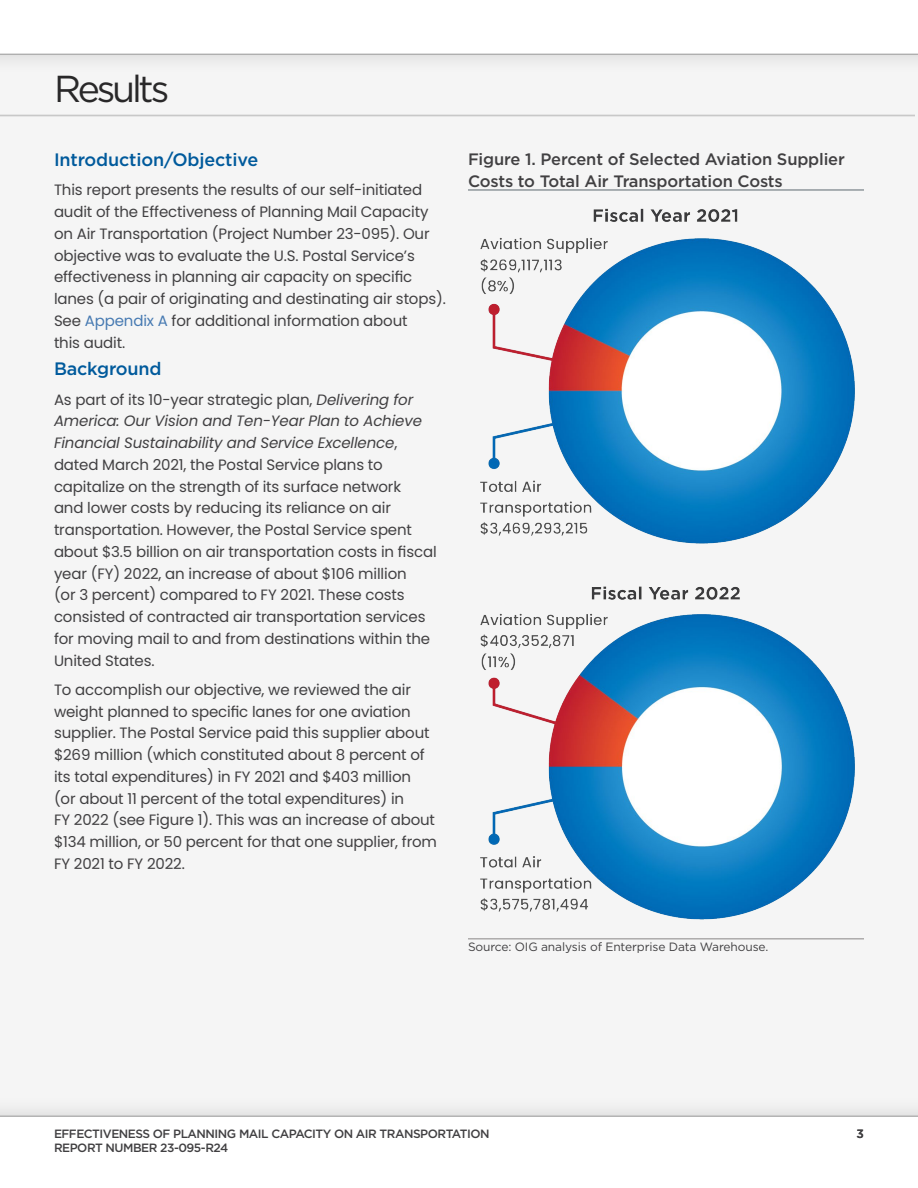
<style>
.page{position:relative;width:918px;height:1188px;background:#fff}
.page>*{position:absolute;margin:0;border:0;box-sizing:border-box;transform-origin:0 0}
.t1{font:37.5px "Gotham";letter-spacing:-.085em;color:#292829}
.t2{font:500 18px "Gotham";letter-spacing:-.01em;color:#005a9c}
.t3{font:500 16.5px/21.8px "Gotham";letter-spacing:-.01em;color:#414042}
.t4{font:15px/21.8px "Poppins";letter-spacing:-.01em;color:#414042}
.t5{font:500 12px "Gotham";letter-spacing:-.04em;color:#414042}
.t6{font:12px "Gotham";letter-spacing:-.01em;color:#414042}
.s1{color:#477ab2}
.s2{font-style:italic}
</style>
<div class="page">
<div style="left:0;top:0;width:918px;height:75px;background:#eee"></div>
<div style="left:0;top:0;width:918px;height:54px;background:#fff"></div>
<svg style="left:0;top:1098px;width:918px;height:18px;fill:#efefef"></svg>
<svg style="left:0;top:1116px;width:918px;height:1px"></svg>
<div style="left:0;top:106px;width:918px;height:19px;background:#000;opacity:.2"></div>
<hr style="left:0;top:115px;width:915px;height:1px;background:#3e3e3e">
<hr style="left:0;top:116px;width:915px;height:1px;background:#3e3e3e">
<hr style="left:468px;top:190px;width:396px;height:1px;background:#5d696f">
<hr style="left:468px;top:939px;width:396px;height:1px;background:#8a8687">
<img style="left:480px;top:208px;width:376px;height:712px">
<h1 class="t1" style="left:54px;top:68px;width:117px">Results</h1>
<p class="t2" style="left:54px;top:150px;width:206px">Introduction/Objective</p>
<p class="t4" style="left:54px;top:179px;width:393px">This report presents the results of our self-initiated audit of the Effectiveness of Planning Mail Capacity on Air Transportation (Project Number 23-095). Our objective was to evaluate the U.S. Postal Service’s effectiveness in planning air capacity on specific lanes (a pair of originating and destinating air stops).<br>See <span class="s1">Appendix A</span> for additional information about<br>this audit.</p>
<p class="t2" style="left:54px;top:359px;width:109px">Background</p>
<p class="t4" style="left:54px;top:389px;width:384px">As part of its 10-year strategic plan, <span class="s2">Delivering for America: Our Vision and Ten-Year Plan to Achieve Financial Sustainability and Service Excellence</span>, dated March 2021, the Postal Service plans to capitalize on the strength of its surface network<br>and lower costs by reducing its reliance on air transportation. However, the Postal Service spent about $3.5 billion on air transportation costs in fiscal year (FY) 2022, an increase of about $106 million<br>(or 3 percent) compared to FY 2021. These costs consisted of contracted air transportation services for moving mail to and from destinations within the United States.</p>
<p class="t4" style="left:54px;top:679px;width:385px">To accomplish our objective, we reviewed the air weight planned to specific lanes for one aviation supplier. The Postal Service paid this supplier about $269 million (which constituted about 8 percent of its total expenditures) in FY 2021 and $403 million<br>(or about 11 percent of the total expenditures) in<br>FY 2022 (see Figure 1). This was an increase of about $134 million, or 50 percent for that one supplier, from FY 2021 to FY 2022.</p>
<p class="t3" style="left:468px;top:148px;width:378px">Figure 1. Percent of Selected Aviation Supplier<br>Costs to Total Air Transportation Costs</p>
<p class="t6" style="left:468px;top:940px;width:300px">Source: OIG analysis of Enterprise Data Warehouse.</p>
<p class="t5" style="left:54px;top:1127px;width:437px">EFFECTIVENESS OF PLANNING MAIL CAPACITY ON AIR TRANSPORTATION</p>
<p class="t5" style="left:857px;top:1127px;width:9px">3</p>
<p class="t5" style="left:54px;top:1141px;width:176px">REPORT NUMBER 23-095-R24</p>
</div>
